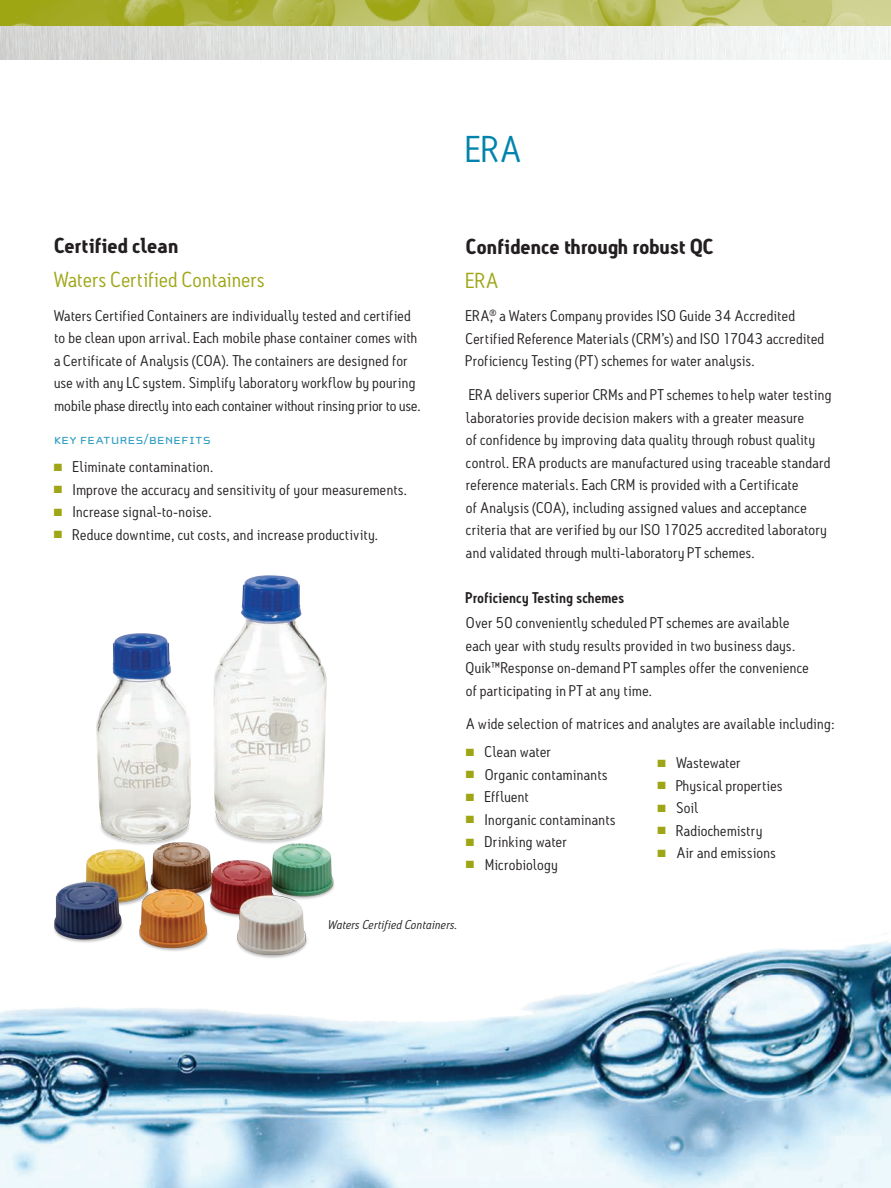
<style>
.page{position:relative;width:891px;height:1188px;background:#fff}
.page>*{position:absolute;margin:0;border:0;box-sizing:border-box;transform-origin:0 0}
.t1{font:36px "Antitled OT";color:#0083ad;scale:1.05 1}
.t2{font:700 21px "Antitled OT";letter-spacing:.015em;color:#231f20;scale:1.05 1}
.t3{font:21px "Antitled OT";letter-spacing:.01em;color:#9ea615;scale:1.05 1}
.t4{font:15px/22.5px "Antitled OT";letter-spacing:.02em;color:#231f20;scale:1.05 1}
.t5{font:600 15px "Antitled OT";letter-spacing:.015em;color:#231f20}
.t6{font:15px "Cholla Unicase OT";letter-spacing:.045em;color:#34a0c4;scale:1.05 1}
.t7{font:italic 12.3px "Antitled OT";letter-spacing:.015em;color:#231f20;scale:1.05 1}
.s1{color:#9ea615}
</style>
<div class="page">
<img style="left:0;top:26px;width:890px;height:34px">
<img style="left:0;top:0;width:891px;height:26px">
<img style="left:0;top:941px;width:891px;height:247px">
<img style="left:0;top:575px;width:437px;height:430px">
<h1 class="t1" style="left:466px;top:128px;width:54px">ERA</h1>
<h2 class="t2" style="left:54px;top:233px;width:120px">Certified clean</h2>
<h2 class="t3" style="left:54px;top:267px;width:202px">Waters Certified Containers</h2>
<p class="t4" style="left:54px;top:304px;width:351px">Waters Certified Containers are individually tested and certified to be clean upon arrival. Each mobile phase container comes with a Certificate of Analysis (COA). The containers are designed for use with any LC system. Simplify laboratory workflow by pouring mobile phase directly into each container without rinsing prior to use.</p>
<p class="t6" style="left:54px;top:431px;width:151px">KEY FEATURES/BENEFITS</p>
<p class="t4" style="left:54px;top:456px;width:153px"><span class="s1">■</span> Eliminate contamination.</p>
<p class="t4" style="left:54px;top:478px;width:338px"><span class="s1">■</span> Improve the accuracy and sensitivity of your measurements.</p>
<p class="t4" style="left:54px;top:501px;width:152px"><span class="s1">■</span> Increase signal-to-noise.</p>
<p class="t4" style="left:54px;top:523px;width:310px"><span class="s1">■</span> Reduce downtime, cut costs, and increase productivity.</p>
<h2 class="t2" style="left:466px;top:233px;width:237px">Confidence through robust QC</h2>
<h2 class="t3" style="left:466px;top:267px;width:32px">ERA</h2>
<p class="t4" style="left:466px;top:305px;width:343px">ERA,<sup>®</sup> a Waters Company provides ISO Guide 34 Accredited<br>Certified Reference Materials (CRM’s) and ISO 17043 accredited<br>Proficiency Testing (PT) schemes for water analysis.</p>
<p class="t4" style="left:466px;top:383px;width:350px">ERA delivers superior CRMs and PT schemes to help water testing laboratories provide decision makers with a greater measure<br>of confidence by improving data quality through robust quality control. ERA products are manufactured using traceable standard reference materials. Each CRM is provided with a Certificate<br>of Analysis (COA), including assigned values and acceptance criteria that are verified by our ISO 17025 accredited laboratory and validated through multi-laboratory PT schemes.</p>
<p class="t5" style="left:466px;top:588px;width:160px">Proficiency Testing schemes</p>
<p class="t4" style="left:466px;top:611px;width:328px">Over 50 conveniently scheduled PT schemes are available each year with study results provided in two business days.<br>Quik™Response on-demand PT samples offer the convenience of participating in PT at any time.</p>
<p class="t4" style="left:466px;top:713px;width:353px">A wide selection of matrices and analytes are available including:</p>
<p class="t4" style="left:466px;top:741px;width:83px"><span class="s1">■</span> Clean water</p>
<p class="t4" style="left:466px;top:763px;width:136px"><span class="s1">■</span> Organic contaminants</p>
<p class="t4" style="left:466px;top:786px;width:62px"><span class="s1">■</span> Effluent</p>
<p class="t4" style="left:466px;top:808px;width:144px"><span class="s1">■</span> Inorganic contaminants</p>
<p class="t4" style="left:466px;top:831px;width:98px"><span class="s1">■</span> Drinking water</p>
<p class="t4" style="left:466px;top:853px;width:89px"><span class="s1">■</span> Microbiology</p>
<p class="t4" style="left:657px;top:752px;width:81px"><span class="s1">■</span> Wastewater</p>
<p class="t4" style="left:657px;top:774px;width:121px"><span class="s1">■</span> Physical properties</p>
<p class="t4" style="left:657px;top:797px;width:40px"><span class="s1">■</span> Soil</p>
<p class="t4" style="left:657px;top:819px;width:101px"><span class="s1">■</span> Radiochemistry</p>
<p class="t4" style="left:657px;top:842px;width:114px"><span class="s1">■</span> Air and emissions</p>
<p class="t7" style="left:328px;top:918px;width:125px">Waters Certified Containers.</p>
</div>
